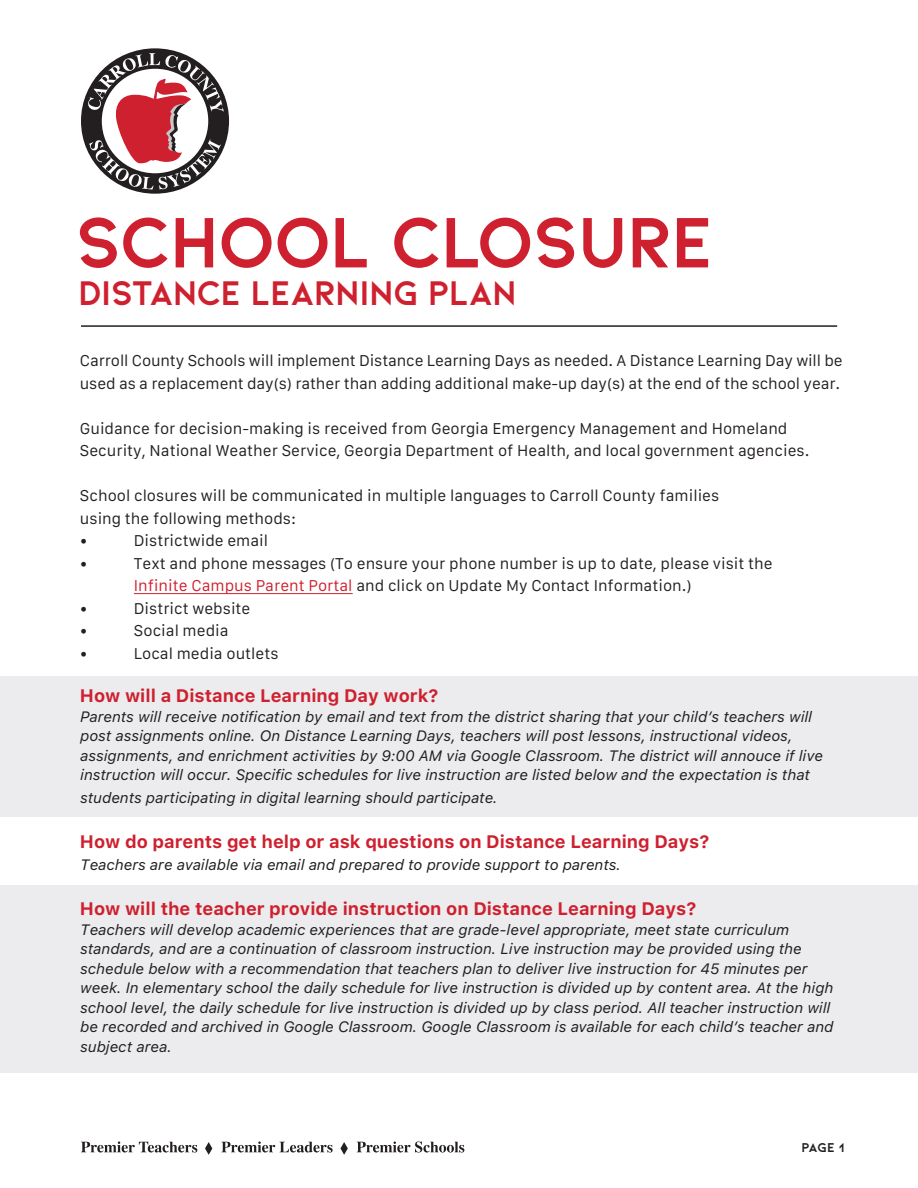
<style>
.page{position:relative;width:918px;height:1188px;background:#fff}
.page>*{position:absolute;margin:0;border:0;box-sizing:border-box;transform-origin:0 0}
.t1{font:700 75px "Kiona";letter-spacing:-.02em;color:#cf202f}
.t2{font:700 36px "Kiona";letter-spacing:-.025em;color:#cf202f}
.t3{font:700 18px "Galvji";color:#cf202f}
.t4{font:italic 15px/19.5px "Galvji";color:#231f20}
.t5{font:15px/22.5px "Galvji";color:#231f20}
.t6{font:700 13.5px "Kiona";color:#231f20}
.s1{color:#cf202f}
</style>
<div class="page">
<div style="left:0;top:885px;width:918px;height:188px;background:#ececee"></div>
<div style="left:0;top:676px;width:918px;height:140px;background:#ececee"></div>
<div style="left:81px;top:48px;width:148px;height:146px;background:#231f20;border-radius:50%"></div>
<svg style="left:88px;top:53px;width:136px;height:137px"></svg>
<hr style="left:81px;top:325px;width:756px;height:2px;background:#231f20">
<svg style="left:81px;top:1141px;width:116px;height:12px"></svg>
<svg style="left:221px;top:1141px;width:112px;height:12px"></svg>
<svg style="left:357px;top:1141px;width:107px;height:12px"></svg>
<svg style="left:205px;top:1142px;width:7px;height:13px"></svg>
<svg style="left:340px;top:1142px;width:8px;height:13px"></svg>
<hr style="left:134px;top:593px;width:219px;height:1px;background:#cf202f">
<h1 class="t1" style="left:75px;top:198px;width:641px">SCHOOL CLOSURE</h1>
<h2 class="t2" style="left:78px;top:271px;width:440px">DISTANCE LEARNING PLAN</h2>
<p class="t5" style="left:80px;top:350px;width:764px">Carroll County Schools will implement Distance Learning Days as needed. A Distance Learning Day will be used as a replacement day(s) rather than adding additional make-up day(s) at the end of the school year.</p>
<p class="t5" style="left:80px;top:418px;width:731px">Guidance for decision-making is received from Georgia Emergency Management and Homeland<br>Security, National Weather Service, Georgia Department of Health, and local government agencies.</p>
<p class="t5" style="left:80px;top:485px;width:641px">School closures will be communicated in multiple languages to Carroll County families using the following methods:<br>•</p>
<p class="t5" style="left:134px;top:530px;width:136px">Districtwide email</p>
<p class="t5" style="left:80px;top:553px;width:9px">•</p>
<p class="t5" style="left:134px;top:553px;width:640px">Text and phone messages (To ensure your phone number is up to date, please visit the<br><span class="s1">Infinite Campus Parent Portal</span> and click on Update My Contact Information.)</p>
<p class="t5" style="left:80px;top:598px;width:9px">•</p>
<p class="t5" style="left:134px;top:598px;width:118px">District website</p>
<p class="t5" style="left:80px;top:620px;width:9px">•</p>
<p class="t5" style="left:134px;top:620px;width:96px">Social media</p>
<p class="t5" style="left:80px;top:643px;width:9px">•</p>
<p class="t5" style="left:134px;top:643px;width:146px">Local media outlets</p>
<p class="t3" style="left:80px;top:685px;width:360px">How will a Distance Learning Day work?</p>
<p class="t4" style="left:80px;top:707px;width:744px">Parents will receive notification by email and text from the district sharing that your child’s teachers will post assignments online. On Distance Learning Days, teachers will post lessons, instructional videos, assignments, and enrichment activities by 9:00 AM via Google Classroom. The district will annouce if live instruction will occur. Specific schedules for live instruction are listed below and the expectation is that</p>
<p class="t4" style="left:80px;top:788px;width:419px">students participating in digital learning should participate.</p>
<p class="t3" style="left:80px;top:831px;width:631px">How do parents get help or ask questions on Distance Learning Days?</p>
<p class="t4" style="left:80px;top:856px;width:542px">Teachers are available via email and prepared to provide support to parents.</p>
<p class="t3" style="left:80px;top:898px;width:618px">How will the teacher provide instruction on Distance Learning Days?</p>
<p class="t4" style="left:80px;top:920px;width:755px">Teachers will develop academic experiences that are grade-level appropriate, meet state curriculum standards, and are a continuation of classroom instruction. Live instruction may be provided using the schedule below with a recommendation that teachers plan to deliver live instruction for 45 minutes per week. In elementary school the daily schedule for live instruction is divided up by content area. At the high school level, the daily schedule for live instruction is divided up by class period. All teacher instruction will be recorded and archived in Google Classroom. Google Classroom is available for each child’s teacher and subject area.</p>
<p class="t6" style="left:802px;top:1140px;width:44px">Page 1</p>
</div>
